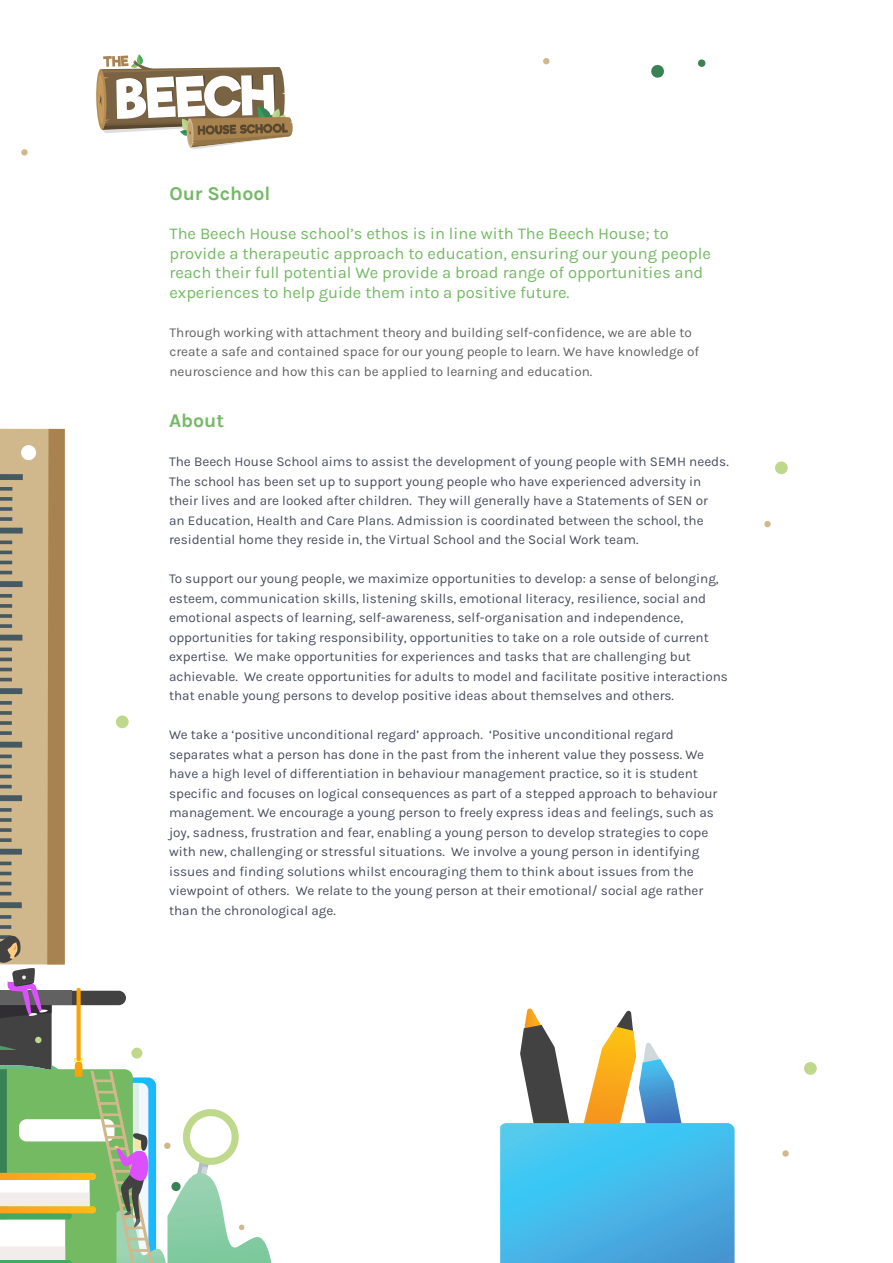
<style>
.page{position:relative;width:893px;height:1263px;background:#fff}
.page>*{position:absolute;margin:0;border:0;box-sizing:border-box;transform-origin:0 0}
.t1{font:700 19.5px "Karla";color:#73b963}
.t2{font:16.5px/19.5px "Karla";color:#73b963}
.t3{font:13.5px/19.5px "Karla";color:#494e60}
.t4{font:13.5px/19.5px "Karla";color:#616161}
</style>
<div class="page">
<svg style="left:0;top:429px;width:271px;height:834px"></svg>
<svg style="left:77px;top:988px;width:4px;height:73px"></svg>
<div style="left:775px;top:461px;width:13px;height:13px;background:#bfd98c;border-radius:50%"></div>
<div style="left:116px;top:715px;width:13px;height:13px;background:#bfd98c;border-radius:50%"></div>
<div style="left:804px;top:1062px;width:13px;height:13px;background:#bfd98c;border-radius:50%"></div>
<div style="left:21px;top:149px;width:7px;height:7px;background:#d1b88c;border-radius:50%"></div>
<div style="left:782px;top:1150px;width:7px;height:7px;background:#d1b88c;border-radius:50%"></div>
<svg style="left:96px;top:54px;width:197px;height:95px"></svg>
<svg style="left:500px;top:1008px;width:235px;height:255px"></svg>
<svg style="left:651px;top:64px;width:13px;height:14px"></svg>
<svg style="left:543px;top:58px;width:7px;height:7px"></svg>
<svg style="left:698px;top:59px;width:8px;height:8px"></svg>
<div style="left:764px;top:521px;width:7px;height:6px;background:#d1b88c;border-radius:50%"></div>
<p class="t1" style="left:169px;top:181px;width:102px">Our School</p>
<p class="t2" style="left:169px;top:224px;width:543px">The Beech House school’s ethos is in line with The Beech House; to provide a therapeutic approach to education, ensuring our young people reach their full potential We provide a broad range of opportunities and experiences to help guide them into a positive future.</p>
<p class="t4" style="left:169px;top:322px;width:531px">Through working with attachment theory and building self-confidence, we are able to create a safe and contained space for our young people to learn. We have knowledge of neuroscience and how this can be applied to learning and education.</p>
<p class="t1" style="left:169px;top:408px;width:57px">About</p>
<p class="t3" style="left:169px;top:451px;width:561px">The Beech House School aims to assist the development of young people with SEMH needs.<br>The school has been set up to support young people who have experienced adversity in their lives and are looked after children. They will generally have a Statements of SEN or<br>an Education, Health and Care Plans. Admission is coordinated between the school, the residential home they reside in, the Virtual School and the Social Work team.</p>
<p class="t3" style="left:169px;top:568px;width:560px">To support our young people, we maximize opportunities to develop: a sense of belonging, esteem, communication skills, listening skills, emotional literacy, resilience, social and emotional aspects of learning, self-awareness, self-organisation and independence, opportunities for taking responsibility, opportunities to take on a role outside of current expertise. We make opportunities for experiences and tasks that are challenging but achievable. We create opportunities for adults to model and facilitate positive interactions that enable young persons to develop positive ideas about themselves and others.</p>
<p class="t3" style="left:169px;top:724px;width:550px">We take a ‘positive unconditional regard’ approach. ‘Positive unconditional regard separates what a person has done in the past from the inherent value they possess. We have a high level of differentiation in behaviour management practice, so it is student specific and focuses on logical consequences as part of a stepped approach to behaviour management. We encourage a young person to freely express ideas and feelings, such as joy, sadness, frustration and fear, enabling a young person to develop strategies to cope with new, challenging or stressful situations. We involve a young person in identifying issues and finding solutions whilst encouraging them to think about issues from the viewpoint of others. We relate to the young person at their emotional/ social age rather than the chronological age.</p>
</div>
